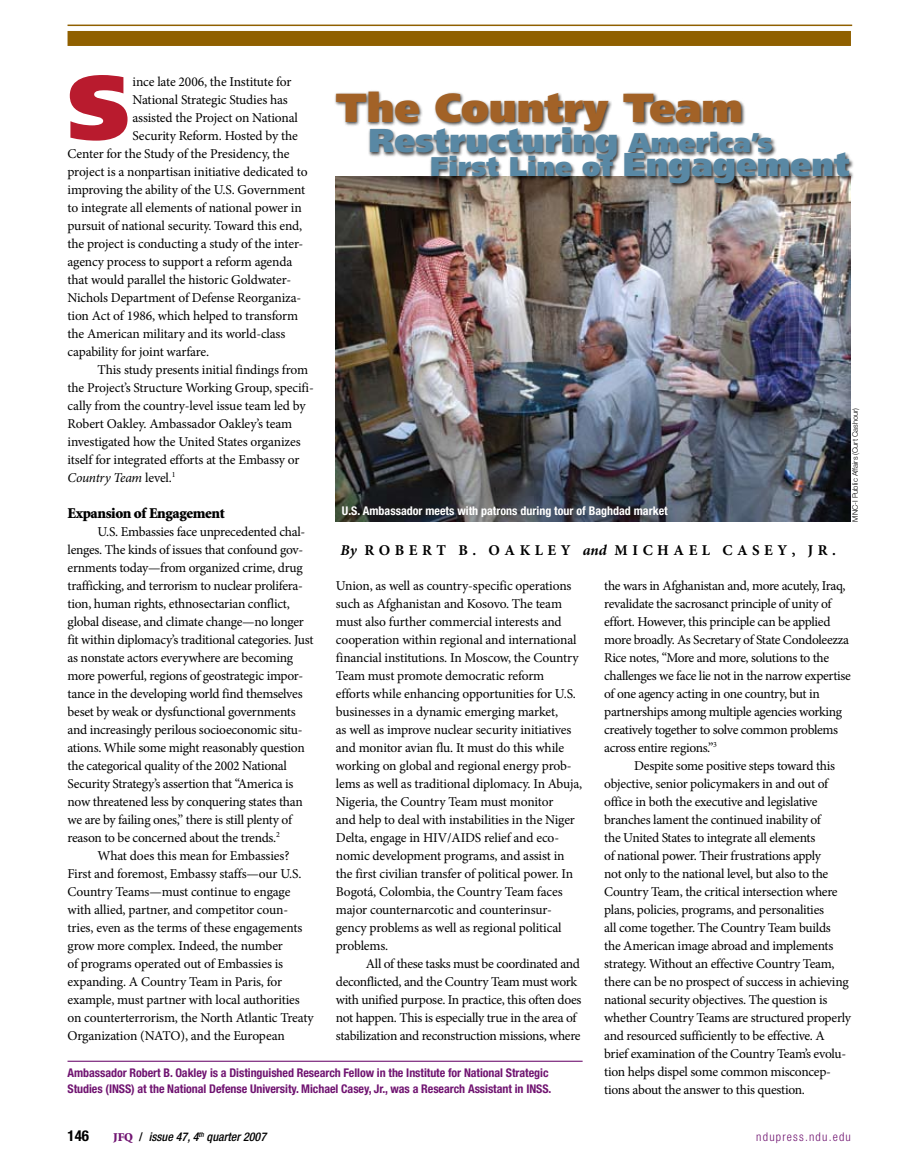
<style>
.page{position:relative;width:905px;height:1175px;background:#fff}
.page>*{position:absolute;margin:0;border:0;box-sizing:border-box;transform-origin:0 0}
.t1{font:900 90.9px "Frutiger LT Std";color:#b91b2e}
.t2{font:900 40.5px "Frutiger LT Std";color:#a26227}
.t3{font:900 33px "Frutiger LT Std";color:#5988a4}
.t4{font:900 27px "Frutiger LT Std";color:#5988a4}
.t5{font:700 15px "Minion Pro";letter-spacing:.3em;color:#000}
.t6{font:900 15px "Minion Std";letter-spacing:-.025em;color:#000}
.t7{font:700 condensed 15px "Helvetica Neue LT Std";color:#000}
.t8{font:13.5px/18px "Minion Pro";letter-spacing:-.02em;color:#000}
.t9{font:italic 13.5px "Minion Pro";letter-spacing:-.02em;color:#000}
.t10{font:700 condensed 12px/16.5px "Helvetica Neue LT Std";letter-spacing:-.005em;color:#701471}
.t11{font:700 condensed 12px "Helvetica Neue LT Std";color:#fff}
.t12{font:italic 500 condensed 12px "Helvetica Neue LT Std";color:#000}
.t13{font:300 condensed 12px "Helvetica Neue LT Std";letter-spacing:.1em;color:#701471}
.t14{font:300 7.5px "Helvetica Neue LT Std";color:#000}
.s1{font-size:27px}
.s2{font-style:normal}
.s3{font-size:33px}
.s4{font-style:italic}
.s5{font-family:"Minion Std";font-weight:900;font-style:normal;font-stretch:normal;color:#701471}
</style>
<div class="page">
<div style="left:68px;top:31px;width:782px;height:15px;background:#906000"></div>
<hr style="left:68px;top:25px;width:784px;height:1px;background:#906000">
<img style="left:336px;top:189px;width:514px;height:333px">
<hr style="left:68px;top:1060px;width:514px;height:1px;background:#701471">
<div style="left:334px;top:90px;width:520px;height:99px;background:#000;opacity:.75"></div>
<h1 class="t1" style="left:68px;top:52px;width:64px">S</h1>
<p class="t8" style="left:132px;top:72px;width:160px">ince late 2006, the Institute for</p>
<h2 class="t2" style="left:336px;top:83px;width:408px">The Country Team</h2>
<h3 class="t3" style="left:369px;top:121px;width:405px">Restructuring <span class="s1">America’s</span></h3>
<p class="t8" style="left:132px;top:90px;width:157px">National Strategic Studies has</p>
<p class="t8" style="left:132px;top:108px;width:167px">assisted the Project on National</p>
<p class="t8" style="left:132px;top:126px;width:167px">Security Reform. Hosted by the</p>
<p class="t8" style="left:68px;top:144px;width:223px">Center for the Study of the Presidency, the</p>
<p class="t8" style="left:68px;top:162px;width:242px">project is a nonpartisan initiative dedicated to</p>
<p class="t8" style="left:68px;top:180px;width:239px">improving the ability of the U.S. Government</p>
<p class="t8" style="left:68px;top:198px;width:236px">to integrate all elements of national power in</p>
<p class="t8" style="left:68px;top:216px;width:236px">pursuit of national security. Toward this end,</p>
<p class="t8" style="left:68px;top:234px;width:237px">the project is conducting a study of the inter-</p>
<p class="t8" style="left:68px;top:252px;width:226px">agency process to support a reform agenda</p>
<p class="t8" style="left:68px;top:270px;width:225px">that would parallel the historic Goldwater-</p>
<p class="t8" style="left:68px;top:288px;width:235px">Nichols Department of Defense Reorganiza-</p>
<p class="t8" style="left:68px;top:306px;width:232px">tion Act of 1986, which helped to transform</p>
<p class="t8" style="left:68px;top:324px;width:219px">the American military and its world-class</p>
<p class="t8" style="left:68px;top:342px;width:143px">capability for joint warfare.</p>
<p class="t8" style="left:98px;top:360px;width:212px">This study presents initial findings from</p>
<p class="t8" style="left:68px;top:378px;width:248px">the Project’s Structure Working Group, specifi-</p>
<p class="t8" style="left:68px;top:396px;width:239px">cally from the country-level issue team led by</p>
<p class="t8" style="left:68px;top:414px;width:226px">Robert Oakley. Ambassador Oakley’s team</p>
<p class="t8" style="left:68px;top:432px;width:234px">investigated how the United States organizes</p>
<p class="t8" style="left:68px;top:450px;width:233px">itself for integrated efforts at the Embassy or</p>
<p class="t9" style="left:68px;top:468px;width:109px">Country Team <span class="s2">level.</span><sup>1</sup></p>
<p class="t6" style="left:68px;top:505px;width:159px">Expansion of Engagement</p>
<p class="t8" style="left:98px;top:522px;width:209px">U.S. Embassies face unprecedented chal-</p>
<p class="t8" style="left:68px;top:540px;width:237px">lenges. The kinds of issues that confound gov-</p>
<p class="t8" style="left:68px;top:558px;width:237px">ernments today—from organized crime, drug</p>
<p class="t8" style="left:68px;top:576px;width:237px">trafficking, and terrorism to nuclear prolifera-</p>
<p class="t8" style="left:68px;top:594px;width:224px">tion, human rights, ethnosectarian conflict,</p>
<p class="t8" style="left:68px;top:612px;width:238px">global disease, and climate change—no longer</p>
<p class="t8" style="left:68px;top:630px;width:247px">fit within diplomacy’s traditional categories. Just</p>
<p class="t8" style="left:68px;top:648px;width:227px">as nonstate actors everywhere are becoming</p>
<p class="t8" style="left:68px;top:666px;width:237px">more powerful, regions of geostrategic impor-</p>
<p class="t8" style="left:68px;top:684px;width:236px">tance in the developing world find themselves</p>
<p class="t8" style="left:68px;top:702px;width:230px">beset by weak or dysfunctional governments</p>
<p class="t8" style="left:68px;top:720px;width:237px">and increasingly perilous socioeconomic situ-</p>
<p class="t8" style="left:68px;top:738px;width:239px">ations. While some might reasonably question</p>
<p class="t8" style="left:68px;top:756px;width:221px">the categorical quality of the 2002 National</p>
<p class="t8" style="left:68px;top:774px;width:227px">Security Strategy’s assertion that “America is</p>
<p class="t8" style="left:68px;top:792px;width:237px">now threatened less by conquering states than</p>
<p class="t8" style="left:68px;top:810px;width:226px">we are by failing ones,” there is still plenty of</p>
<p class="t8" style="left:68px;top:828px;width:214px">reason to be concerned about the trends.<sup>2</sup></p>
<p class="t8" style="left:98px;top:846px;width:193px">What does this mean for Embassies?</p>
<p class="t8" style="left:68px;top:864px;width:235px">First and foremost, Embassy staffs—our U.S.</p>
<p class="t8" style="left:68px;top:882px;width:224px">Country Teams—must continue to engage</p>
<p class="t8" style="left:68px;top:900px;width:222px">with allied, partner, and competitor coun-</p>
<p class="t8" style="left:68px;top:918px;width:236px">tries, even as the terms of these engagements</p>
<p class="t8" style="left:68px;top:936px;width:217px">grow more complex. Indeed, the number</p>
<p class="t8" style="left:68px;top:954px;width:217px">of programs operated out of Embassies is</p>
<p class="t8" style="left:68px;top:972px;width:216px">expanding. A Country Team in Paris, for</p>
<p class="t8" style="left:68px;top:990px;width:234px">example, must partner with local authorities</p>
<p class="t8" style="left:68px;top:1008px;width:248px">on counterterrorism, the North Atlantic Treaty</p>
<p class="t8" style="left:68px;top:1026px;width:219px">Organization (NATO), and the European</p>
<h3 class="t4" style="left:430px;top:150px;width:420px">First Line of <span class="s3">Engagement</span></h3>
<p class="t14" style="left:850px;top:521px;width:115px;rotate:-90deg">MNC-I Public Affairs (Curt Cashour)</p>
<p class="t11" style="left:342px;top:504px;width:327px">U.S. Ambassador meets with patrons during tour of Baghdad market</p>
<p class="t5" style="left:340px;top:539px;width:497px"><span class="s4">By</span> ROBER T B. OAKLEY <span class="s4">and</span> MICHAEL CASEY, JR .</p>
<p class="t8" style="left:336px;top:576px;width:248px">Union, as well as country-specific operations such as Afghanistan and Kosovo. The team must also further commercial interests and cooperation within regional and international financial institutions. In Moscow, the Country Team must promote democratic reform<br>efforts while enhancing opportunities for U.S. businesses in a dynamic emerging market,<br>as well as improve nuclear security initiatives and monitor avian flu. It must do this while working on global and regional energy prob&shy;lems as well as traditional diplomacy. In Abuja, Nigeria, the Country Team must monitor<br>and help to deal with instabilities in the Niger Delta, engage in HIV/AIDS relief and eco&shy;nomic development programs, and assist in the first civilian transfer of political power. In Bogotá, Colombia, the Country Team faces major counternarcotic and counterinsur&shy;gency problems as well as regional political problems.</p>
<p class="t8" style="left:336px;top:954px;width:247px;text-indent:30px">All of these tasks must be coordinated and deconflicted, and the Country Team must work with unified purpose. In practice, this often does not happen. This is especially true in the area of stabilization and reconstruction missions, where</p>
<p class="t8" style="left:604px;top:576px;width:248px">the wars in Afghanistan and, more acutely, Iraq, revalidate the sacrosanct principle of unity of effort. However, this principle can be applied more broadly. As Secretary of State Condoleezza Rice notes, “More and more, solutions to the challenges we face lie not in the narrow expertise of one agency acting in one country, but in partnerships among multiple agencies working creatively together to solve common problems across entire regions.”<sup>3</sup></p>
<p class="t8" style="left:604px;top:756px;width:248px;text-indent:30px">Despite some positive steps toward this objective, senior policymakers in and out of office in both the executive and legislative branches lament the continued inability of<br>the United States to integrate all elements<br>of national power. Their frustrations apply<br>not only to the national level, but also to the Country Team, the critical intersection where plans, policies, programs, and personalities<br>all come together. The Country Team builds<br>the American image abroad and implements strategy. Without an effective Country Team, there can be no prospect of success in achieving national security objectives. The question is whether Country Teams are structured properly and resourced sufficiently to be effective. A brief examination of the Country Team’s evolu&shy;tion helps dispel some common misconcep&shy;tions about the answer to this question.</p>
<p class="t10" style="left:68px;top:1064px;width:485px">Ambassador Robert B. Oakley is a Distinguished Research Fellow in the Institute for National Strategic<br>Studies (INSS) at the National Defense University. Michael Casey, Jr., was a Research Assistant in INSS.</p>
<p class="t7" style="left:68px;top:1126px;width:23px">146</p>
<p class="t12" style="left:113px;top:1129px;width:154px"><span class="s5">JFQ</span> <span class="s2">/</span> issue 47, 4<sup>th</sup> quarter 2007</p>
<p class="t13" style="left:756px;top:1129px;width:96px">ndupress.ndu.edu</p>
</div>
